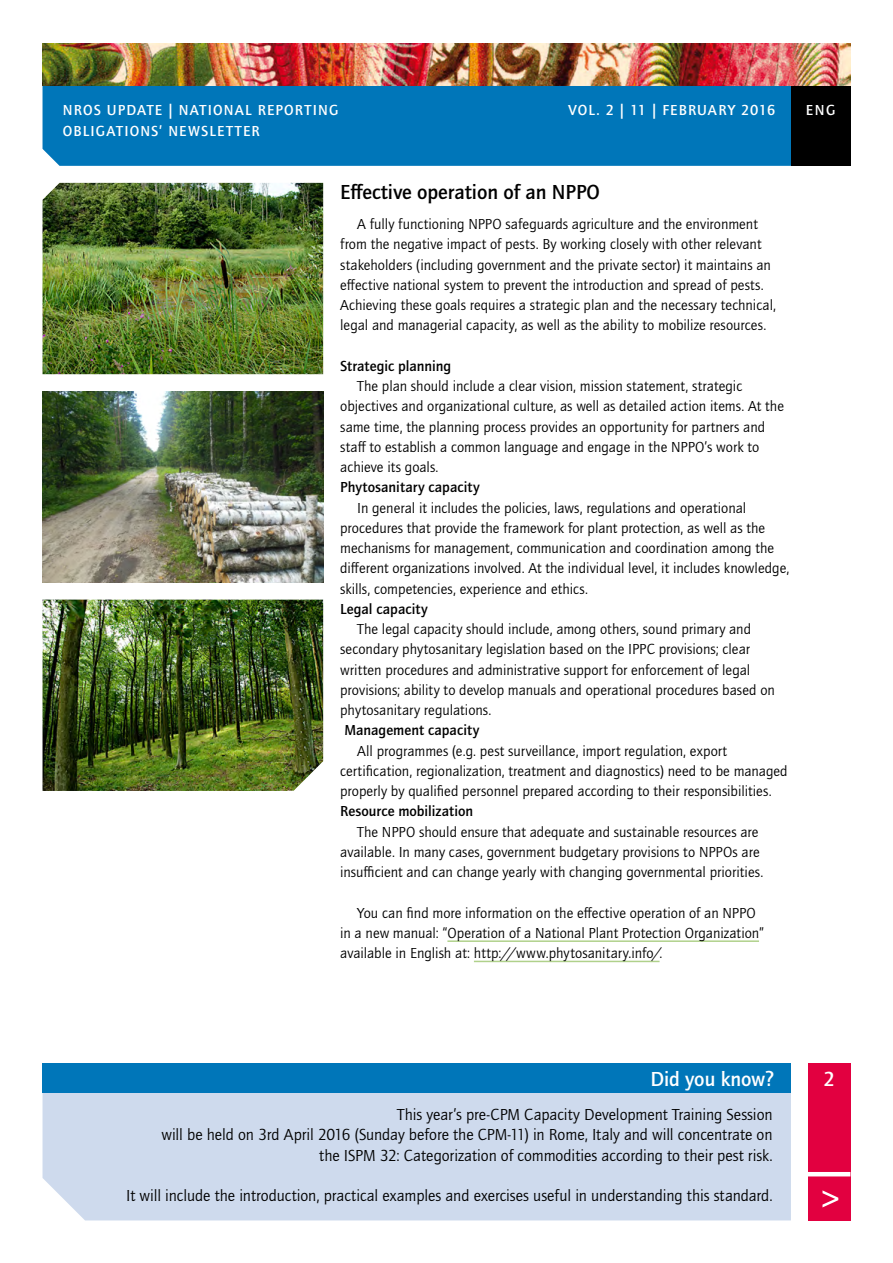
<style>
.page{position:relative;width:893px;height:1263px;background:#fff}
.page>*{position:absolute;margin:0;border:0;box-sizing:border-box;transform-origin:0 0}
.t1{font:500 21px "Quay Sans ITC Std";color:#000}
.t2{font:500 21px "Quay Sans ITC Std";color:#fff}
.t3{font:16.5px/20.2px "Quay Sans ITC Std";color:#000;text-align:right}
.t4{font:15px/20.2px "Quay Sans ITC Std";color:#000}
.t5{font:500 15px "Quay Sans ITC Std";letter-spacing:.015em;color:#000}
.t6{font:500 15px/20.2px "Quay Sans ITC Std";letter-spacing:.075em;color:#fff}
</style>
<div class="page">
<div style="left:808px;top:1063px;width:42px;height:157px;background:#e20040"></div>
<svg style="left:822px;top:1190px;width:16px;height:17px"></svg>
<hr style="left:808px;top:1172px;width:42px;height:4px;background:#fff">
<div style="left:43px;top:85px;width:748px;height:81px;background:#0076b9"></div>
<div style="left:791px;top:85px;width:59px;height:81px;background:#000"></div>
<hr style="left:447px;top:940px;width:312px;height:2px;background:#b0d18b">
<hr style="left:474px;top:961px;width:186px;height:1px;background:#b0d18b">
<img style="left:43px;top:600px;width:280px;height:191px">
<img style="left:43px;top:183px;width:280px;height:191px">
<img style="left:43px;top:391px;width:280px;height:192px">
<div style="left:43px;top:1093px;width:748px;height:127px;background:#cedaed"></div>
<div style="left:43px;top:1063px;width:748px;height:30px;background:#0076b9"></div>
<img style="left:43px;top:44px;width:807px;height:41px">
<p class="t6" style="left:63px;top:100px;width:277px">nros update | National Reporting<br>Obligations’ newsletter</p>
<p class="t6" style="left:568px;top:100px;width:208px">vol. 2 | 11 | february 2016</p>
<p class="t6" style="left:806px;top:100px;width:31px">eng</p>
<h1 class="t1" style="left:340px;top:180px;width:225px">Effective operation of an NPPO</h1>
<p class="t4" style="left:340px;top:214px;width:437px;text-indent:17px">A fully functioning NPPO safeguards agriculture and the environment from the negative impact of pests. By working closely with other relevant stakeholders (including government and the private sector) it maintains an effective national system to prevent the introduction and spread of pests.<br>Achieving these goals requires a strategic plan and the necessary technical, legal and managerial capacity, as well as the ability to mobilize resources.</p>
<p class="t5" style="left:340px;top:357px;width:113px">Strategic planning</p>
<p class="t4" style="left:340px;top:376px;width:445px;text-indent:17px">The plan should include a clear vision, mission statement, strategic objectives and organizational culture, as well as detailed action items. At the same time, the planning process provides an opportunity for partners and staff to establish a common language and engage in the NPPO’s work to achieve its goals.</p>
<p class="t5" style="left:340px;top:479px;width:141px">Phytosanitary capacity</p>
<p class="t4" style="left:340px;top:498px;width:451px;text-indent:17px">In general it includes the policies, laws, regulations and operational procedures that provide the framework for plant protection, as well as the mechanisms for management, communication and coordination among the different organizations involved. At the individual level, it includes knowledge, skills, competencies, experience and ethics.</p>
<p class="t5" style="left:340px;top:600px;width:89px">Legal capacity</p>
<p class="t4" style="left:340px;top:619px;width:436px;text-indent:17px">The legal capacity should include, among others, sound primary and secondary phytosanitary legislation based on the IPPC provisions; clear written procedures and administrative support for enforcement of legal provisions; ability to develop manuals and operational procedures based on phytosanitary regulations.</p>
<p class="t5" style="left:344px;top:722px;width:137px">Management capacity</p>
<p class="t4" style="left:340px;top:741px;width:449px;text-indent:17px">All programmes (e.g. pest surveillance, import regulation, export certification, regionalization, treatment and diagnostics) need to be managed properly by qualified personnel prepared according to their responsibilities.</p>
<p class="t5" style="left:340px;top:803px;width:135px">Resource mobilization</p>
<p class="t4" style="left:340px;top:822px;width:425px;text-indent:17px">The NPPO should ensure that adequate and sustainable resources are available. In many cases, government budgetary provisions to NPPOs are insufficient and can change yearly with changing governmental priorities.</p>
<p class="t4" style="left:340px;top:903px;width:425px;text-indent:17px">You can find more information on the effective operation of an NPPO in a new manual: “Operation of a National Plant Protection Organization” available in English at: http://www.phytosanitary.info/.</p>
<h1 class="t2" style="left:650px;top:1067px;width:125px">Did you know?</h1>
<p class="t3" style="left:161px;top:1105px;width:613px">This year’s pre-CPM Capacity Development Training Session<br>will be held on 3rd April 2016 (Sunday before the CPM-11) in Rome, Italy and will concentrate on the ISPM 32: Categorization of commodities according to their pest risk.</p>
<p class="t3" style="left:126px;top:1186px;width:648px">It will include the introduction, practical examples and exercises useful in understanding this standard.</p>
<h1 class="t2" style="left:823px;top:1067px;width:13px">2</h1>
</div>
